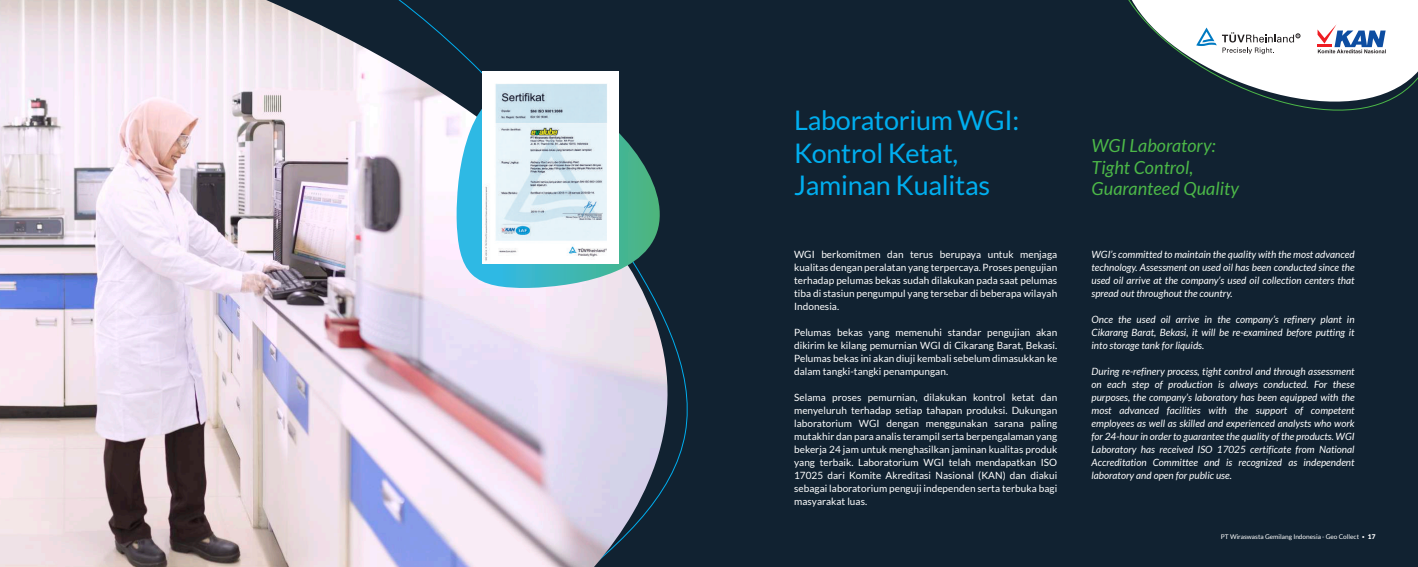
<style>
.page{position:relative;width:1418px;height:567px;background:#fff}
.page>*{position:absolute;margin:0;border:0;box-sizing:border-box;transform-origin:0 0}
.t1{font:27px/32.4px "Lato";letter-spacing:-.01em;color:#00aeef}
.t2{font:italic 18px/21.6px "Lato";letter-spacing:.005em;color:#4cb848}
.t3{font:10px/13px "Lato";letter-spacing:.005em;color:#fff;text-align:justify}
.t4{font:italic 10px/13px "Lato";color:#fff;text-align:justify}
.t5{font:6.5px "Lato";color:#fff}
.s1{font-weight:300}
.s2{font-weight:900}
</style>
<div class="page">
<div style="left:0;top:0;width:1417px;height:567px;background:#112231"></div>
<img style="left:0;top:0;width:673px;height:567px">
<svg style="left:1128px;top:0;width:289px;height:107px;fill:#fff"></svg>
<svg style="left:1317px;top:24px;width:68px;height:29px;background:#acb2cb"></svg>
<svg style="left:1196px;top:28px;width:104px;height:26px;background:#dadfe2"></svg>
<svg style="left:456px;top:85px;width:204px;height:203px"></svg>
<img style="left:482px;top:71px;width:136px;height:192px">
<h1 class="t1" style="left:794px;top:104px;width:227px">Laboratorium WGI:<br>Kontrol Ketat,<br>Jaminan Kualitas</h1>
<p class="t3" style="left:794px;top:248px;width:265px">WGI berkomitmen dan terus berupaya untuk menjaga kualitas dengan peralatan yang terpercaya. Proses pengujian terhadap pelumas bekas sudah dilakukan pada saat pelumas tiba di stasiun pengumpul yang tersebar di beberapa wilayah Indonesia.</p>
<p class="t3" style="left:794px;top:326px;width:265px">Pelumas bekas yang memenuhi standar pengujian akan dikirim ke kilang pemurnian WGI di Cikarang Barat, Bekasi.<br>Pelumas bekas ini akan diuji kembali sebelum dimasukkan ke dalam tangki-tangki penampungan.</p>
<p class="t3" style="left:794px;top:391px;width:265px">Selama proses pemurnian, dilakukan kontrol ketat dan menyeluruh terhadap setiap tahapan produksi. Dukungan laboratorium WGI dengan menggunakan sarana paling mutakhir dan para analis terampil serta berpengalaman yang bekerja 24 jam untuk menghasilkan jaminan kualitas produk yang terbaik. Laboratorium WGI telah mendapatkan ISO 17025 dari Komite Akreditasi Nasional (KAN) dan diakui sebagai laboratorium penguji independen serta terbuka bagi masyarakat luas.</p>
<h2 class="t2" style="left:1091px;top:135px;width:149px">WGI Laboratory:<br>Tight Control,<br>Guaranteed Quality</h2>
<p class="t4" style="left:1091px;top:248px;width:265px">WGI’s committed to maintain the quality with the most advanced technology. Assessment on used oil has been conducted since the used oil arrive at the company’s used oil collection centers that spread out throughout the country.</p>
<p class="t4" style="left:1091px;top:313px;width:264px">Once the used oil arrive in the company’s refinery plant in Cikarang Barat, Bekasi, it will be re-examined before putting it into storage tank for liquids.</p>
<p class="t4" style="left:1091px;top:365px;width:265px">During re-refinery process, tight control and through assessment on each step of production is always conducted. For these purposes, the company’s laboratory has been equipped with the most advanced facilities with the support of competent employees as well as skilled and experienced analysts who work for 24-hour in order to guarantee the quality of the products. WGI Laboratory has received ISO 17025 certificate from National Accreditation Committee and is recognized as independent laboratory and open for public use.</p>
<p class="t5" style="left:1220px;top:533px;width:156px">PT Wiraswasta Gemilang Indonesia - Geo Collect <span class="s1">•</span> <span class="s2">17</span></p>
</div>
